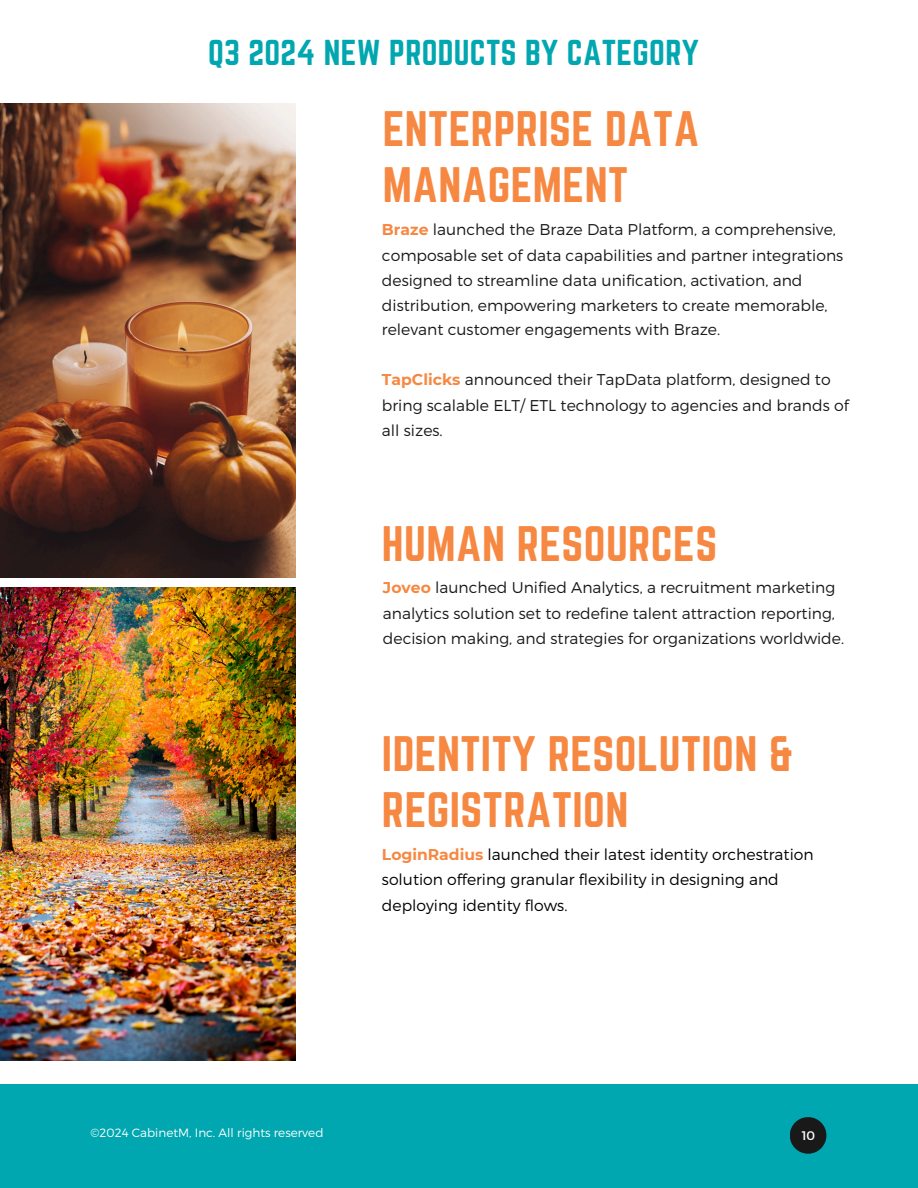
<style>
.page{position:relative;width:918px;height:1188px;background:#fff}
.page>*{position:absolute;margin:0;border:0;box-sizing:border-box;transform-origin:0 0}
.t1{font:43.65px/56.1px "Norwester";letter-spacing:.01em;color:#f68842}
.t2{font:31.5px "Norwester";letter-spacing:.01em;color:#00a7b0}
.t3{font:300 15.6px/25px "Montserrat";color:#191919}
.t4{font:300 15.6px/25.8px "Montserrat";color:#000}
.t5{font:12.45px "Montserrat";color:#fff}
.t6{font:300 12px "Montserrat";color:#fff}
.s1{font-weight:700;color:#f68842}
</style>
<div class="page">
<img style="left:0;top:104px;width:296px;height:474px">
<img style="left:0;top:588px;width:296px;height:472px">
<div style="left:0;top:1085px;width:918px;height:103px;background:#00a7b0"></div>
<svg style="left:790px;top:1117px;width:36px;height:37px"></svg>
<h3 class="t2" style="left:208px;top:33px;width:492px">Q3 2024 NEW PRODUCTS BY CATEGORY</h3>
<h3 class="t1" style="left:383px;top:101px;width:318px">ENTERPRISE DATA<br>MANAGEMENT</h3>
<h1 class="t3" style="left:382px;top:216px;width:463px"><span class="s1">Braze</span> launched the Braze Data Platform, a comprehensive, composable set of data capabilities and partner integrations designed to streamline data unification, activation, and distribution, empowering marketers to create memorable, relevant customer engagements with Braze.</h1>
<h3 class="t3" style="left:382px;top:366px;width:468px"><span class="s1">TapClicks</span> announced their TapData platform, designed to bring scalable ELT/ ETL technology to agencies and brands of all sizes.</h3>
<h1 class="t1" style="left:382px;top:515px;width:337px">HUMAN RESOURCES</h1>
<h3 class="t3" style="left:383px;top:574px;width:463px"><span class="s1">Joveo</span> launched Unified Analytics, a recruitment marketing analytics solution set to redefine talent attraction reporting, decision making, and strategies for organizations worldwide.</h3>
<p class="t1" style="left:382px;top:725px;width:413px">IDENTITY RESOLUTION &amp;<br>REGISTRATION</p>
<p class="t4" style="left:382px;top:840px;width:433px"><span class="s1">LoginRadius</span> launched their latest identity orchestration solution offering granular flexibility in designing and deploying identity flows.</p>
<h2 class="t6" style="left:90px;top:1125px;width:235px">©2024 CabinetM, Inc. All rights reserved</h2>
<h1 class="t5" style="left:802px;top:1127px;width:15px">10</h1>
</div>
